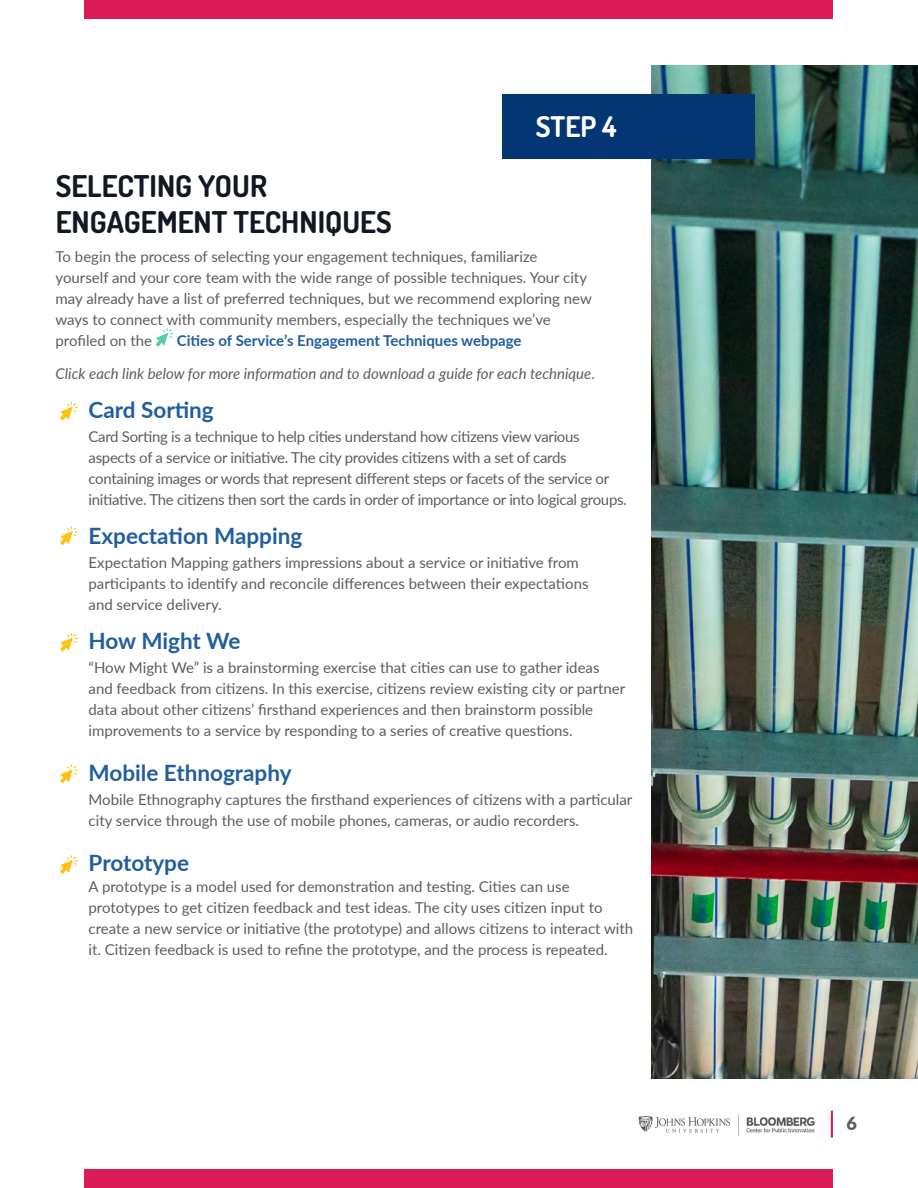
<style>
.page{position:relative;width:918px;height:1188px;background:#fff}
.page>*{position:absolute;margin:0;border:0;box-sizing:border-box;transform-origin:0 0}
.t1{font:700 30px/36px "Dosis";color:#111824}
.t2{font:700 28.5px "Dosis";color:#fff}
.t3{font:700 22.5px "Lato";color:#215e9e}
.t4{font:900 18px "Lato";color:#5d5d5d}
.t5{font:15px/21px "Lato";color:#5d5d5d}
.t6{font:15px/21px "Lato";letter-spacing:-.02em;color:#5d5d5d}
.t7{font:italic 15px "Lato";color:#5d5d5d}
.t8{font:700 15px "Lato";color:#215e9e}
.s1{font-style:normal}
</style>
<div class="page">
<img style="left:638px;top:1114px;width:176px;height:21px">
<hr style="left:831px;top:1111px;width:2px;height:27px;background:#dc1c59">
<img style="left:652px;top:65px;width:266px;height:1013px">
<svg style="left:155px;top:328px;width:18px;height:19px"></svg>
<div style="left:502px;top:94px;width:253px;height:65px;background:#043673"></div>
<div style="left:85px;top:1170px;width:748px;height:18px;background:#dc1c59"></div>
<div style="left:85px;top:0;width:748px;height:18px;background:#dc1c59"></div>
<svg style="left:60px;top:402px;width:18px;height:19px"></svg>
<svg style="left:60px;top:526px;width:18px;height:19px"></svg>
<svg style="left:60px;top:633px;width:18px;height:19px"></svg>
<svg style="left:60px;top:764px;width:18px;height:19px"></svg>
<svg style="left:60px;top:855px;width:18px;height:19px"></svg>
<h1 class="t1" style="left:56px;top:167px;width:338px">SELECTING YOUR<br>ENGAGEMENT TECHNIQUES</h1>
<h2 class="t2" style="left:536px;top:107px;width:82px">STEP 4</h2>
<p class="t5" style="left:56px;top:246px;width:538px">To begin the process of selecting your engagement techniques, familiarize yourself and your core team with the wide range of possible techniques. Your city may already have a list of preferred techniques, but we recommend exploring new ways to connect with community members, especially the techniques we’ve profiled on the</p>
<p class="t8" style="left:177px;top:330px;width:346px">Cities of Service’s Engagement Techniques webpage</p>
<p class="t7" style="left:56px;top:363px;width:541px">Click each link below for more information and to download a guide for each technique<span class="s1">.</span></p>
<h3 class="t3" style="left:89px;top:394px;width:127px">Card Sorting</h3>
<p class="t6" style="left:89px;top:426px;width:540px">Card Sorting is a technique to help cities understand how citizens view various aspects of a service or initiative. The city provides citizens with a set of cards containing images or words that represent different steps or facets of the service or initiative. The citizens then sort the cards in order of importance or into logical groups.</p>
<h3 class="t3" style="left:89px;top:520px;width:215px">Expectation Mapping</h3>
<p class="t5" style="left:89px;top:552px;width:501px">Expectation Mapping gathers impressions about a service or initiative from participants to identify and reconcile differences between their expectations and service delivery.</p>
<h3 class="t3" style="left:89px;top:625px;width:153px">How Might We</h3>
<p class="t5" style="left:89px;top:657px;width:538px">“How Might We” is a brainstorming exercise that cities can use to gather ideas and feedback from citizens. In this exercise, citizens review existing city or partner data about other citizens’ firsthand experiences and then brainstorm possible improvements to a service by responding to a series of creative questions.</p>
<h3 class="t3" style="left:89px;top:757px;width:205px">Mobile Ethnography</h3>
<p class="t5" style="left:89px;top:789px;width:545px">Mobile Ethnography captures the firsthand experiences of citizens with a particular city service through the use of mobile phones, cameras, or audio recorders.</p>
<h3 class="t3" style="left:89px;top:847px;width:102px">Prototype</h3>
<p class="t5" style="left:89px;top:876px;width:546px">A prototype is a model used for demonstration and testing. Cities can use prototypes to get citizen feedback and test ideas. The city uses citizen input to create a new service or initiative (the prototype) and allows citizens to interact with it. Citizen feedback is used to refine the prototype, and the process is repeated.</p>
<p class="t4" style="left:846px;top:1110px;width:12px">6</p>
</div>
